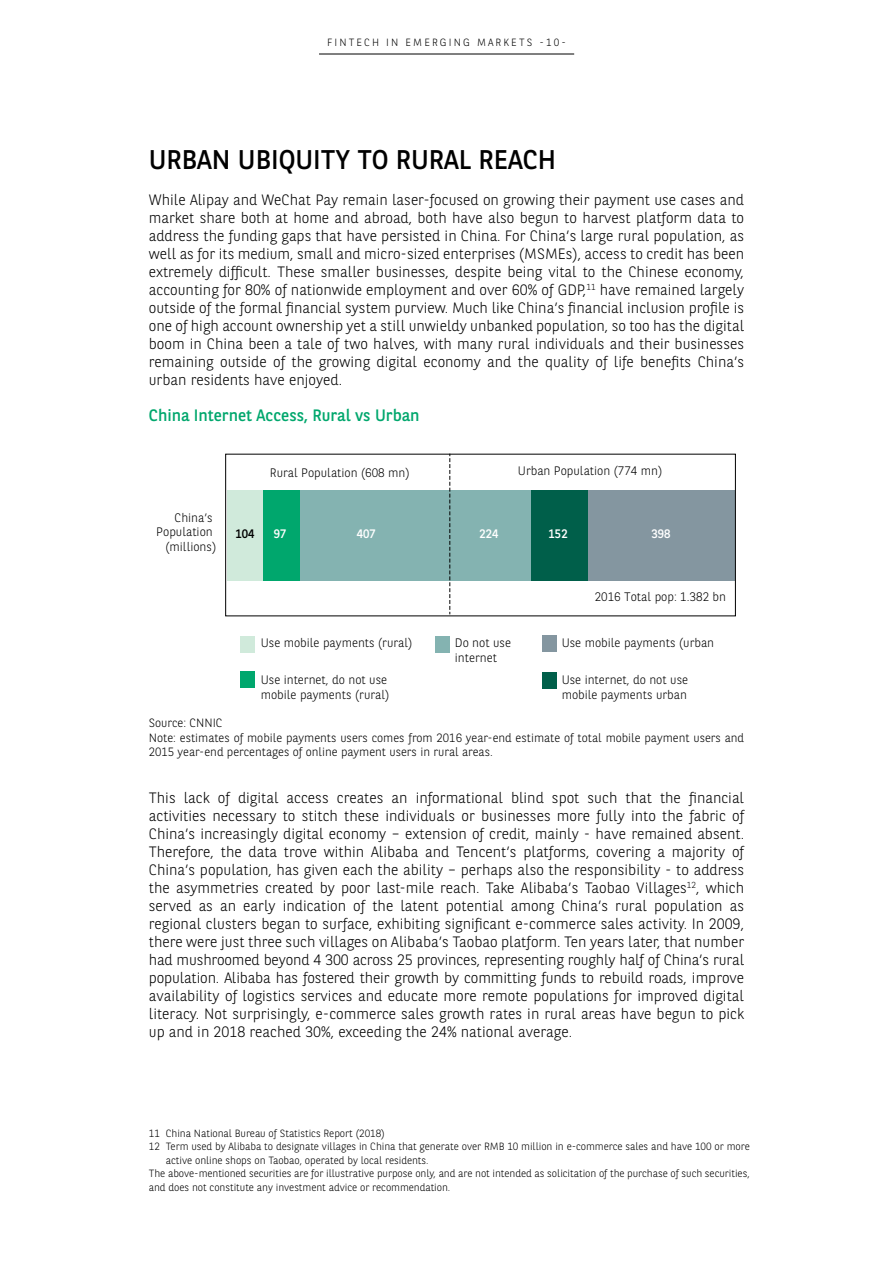
<style>
.page{position:relative;width:893px;height:1263px;background:#fff}
.page>*{position:absolute;margin:0;border:0;box-sizing:border-box;transform-origin:0 0}
.t1{font:27px "BNPP Sans";color:#000}
.t2{font:16.5px "BNPP Sans";color:#00a76d}
.t3{font:300 15px/18px "BNPP Sans";color:#000;text-align:justify}
.t4{font:300 12.3px/14.7px "BNPP Sans";color:#000}
.t5{font:12.3px "BNPP Sans";color:#fff}
.t6{font:12.3px "BNPP Sans";color:#000}
.t7{font:300 12px/14.4px "BNPP Sans";color:#000}
.t8{font:300 10.5px "BNPP Sans";letter-spacing:-.005em;color:#000}
.t9{font:300 10.5px "BNPP Sans";letter-spacing:.2em;color:#000}
</style>
<div class="page">
<hr style="left:319px;top:54px;width:255px;height:1px;background:#000">
<div style="left:227px;top:490px;width:37px;height:90px;background:#d0eadb"></div>
<div style="left:264px;top:490px;width:37px;height:90px;background:#00a76d"></div>
<div style="left:240px;top:636px;width:14px;height:16px;background:#d0eadb"></div>
<div style="left:240px;top:671px;width:14px;height:17px;background:#00a76d"></div>
<div style="left:300px;top:490px;width:232px;height:90px;background:#84b3b1"></div>
<div style="left:435px;top:636px;width:14px;height:16px;background:#84b3b1"></div>
<div style="left:531px;top:490px;width:57px;height:90px;background:#005f4a"></div>
<div style="left:542px;top:672px;width:15px;height:16px;background:#005f4a"></div>
<div style="left:588px;top:490px;width:147px;height:90px;background:#8496a0"></div>
<div style="left:542px;top:635px;width:15px;height:17px;background:#8496a0"></div>
<svg style="left:449px;top:454px;width:1px;height:160px"></svg>
<p class="t9" style="left:327px;top:36px;width:240px">FINTECH IN EMERGING MARKETS -10-</p>
<h1 class="t1" style="left:149px;top:141px;width:409px">URBAN UBIQUITY TO RURAL REACH</h1>
<p class="t3" style="left:149px;top:190px;width:597px">While Alipay and WeChat Pay remain laser-focused on growing their payment use cases and market share both at home and abroad, both have also begun to harvest platform data to address the funding gaps that have persisted in China. For China’s large rural population, as well as for its medium, small and micro-sized enterprises (MSMEs), access to credit has been extremely difficult. These smaller businesses, despite being vital to the Chinese economy, accounting for 80% of nationwide employment and over 60% of GDP,<sup>11</sup> have remained largely outside of the formal financial system purview. Much like China’s financial inclusion profile is one of high account ownership yet a still unwieldy unbanked population, so too has the digital boom in China been a tale of two halves, with many rural individuals and their businesses remaining outside of the growing digital economy and the quality of life benefits China’s urban residents have enjoyed.</p>
<p class="t2" style="left:149px;top:404px;width:272px">China Internet Access, Rural vs Urban</p>
<p class="t4" style="left:156px;top:509px;width:61px;text-align:right">China’s<br>Population (millions)</p>
<p class="t4" style="left:270px;top:465px;width:141px">Rural Population (608 mn)</p>
<p class="t4" style="left:518px;top:463px;width:146px">Urban Population (774 mn)</p>
<p class="t6" style="left:235px;top:526px;width:21px">104</p>
<p class="t5" style="left:274px;top:526px;width:14px">97</p>
<p class="t5" style="left:357px;top:526px;width:21px">407</p>
<p class="t5" style="left:479px;top:526px;width:21px">224</p>
<p class="t5" style="left:549px;top:526px;width:21px">152</p>
<p class="t5" style="left:651px;top:526px;width:21px">398</p>
<p class="t4" style="left:595px;top:588px;width:133px">2016 Total pop: 1.382 bn</p>
<p class="t4" style="left:455px;top:635px;width:58px">Do not use internet</p>
<p class="t4" style="left:562px;top:635px;width:154px">Use mobile payments (urban</p>
<p class="t4" style="left:562px;top:672px;width:128px">Use internet, do not use mobile payments urban</p>
<p class="t7" style="left:149px;top:715px;width:597px">Source: CNNIC<br>Note: estimates of mobile payments users comes from 2016 year-end estimate of total mobile payment users and<br>2015 year-end percentages of online payment users in rural areas.</p>
<p class="t3" style="left:149px;top:788px;width:597px">This lack of digital access creates an informational blind spot such that the financial activities necessary to stitch these individuals or businesses more fully into the fabric of China’s increasingly digital economy – extension of credit, mainly - have remained absent.<br>Therefore, the data trove within Alibaba and Tencent’s platforms, covering a majority of China’s population, has given each the ability – perhaps also the responsibility - to address the asymmetries created by poor last-mile reach. Take Alibaba’s Taobao Villages<sup>12</sup>, which served as an early indication of the latent potential among China’s rural population as regional clusters began to surface, exhibiting significant e-commerce sales activity. In 2009, there were just three such villages on Alibaba’s Taobao platform. Ten years later, that number had mushroomed beyond 4 300 across 25 provinces, representing roughly half of China’s rural population. Alibaba has fostered their growth by committing funds to rebuild roads, improve availability of logistics services and educate more remote populations for improved digital literacy. Not surprisingly, e-commerce sales growth rates in rural areas have begun to pick up and in 2018 reached 30%, exceeding the 24% national average.</p>
<p class="t4" style="left:261px;top:635px;width:153px">Use mobile payments (rural)</p>
<p class="t4" style="left:261px;top:672px;width:130px">Use internet, do not use mobile payments (rural)</p>
<p class="t8" style="left:149px;top:1126px;width:238px">11 China National Bureau of Statistics Report (2018)</p>
<p class="t8" style="left:149px;top:1139px;width:602px">12 Term used by Alibaba to designate villages in China that generate over RMB 10 million in e-commerce sales and have 100 or more</p>
<p class="t8" style="left:166px;top:1153px;width:264px">active online shops on Taobao, operated by local residents.</p>
<p class="t8" style="left:149px;top:1166px;width:602px">The above-mentioned securities are for illustrative purpose only, and are not intended as solicitation of the purchase of such securities,</p>
<p class="t8" style="left:149px;top:1180px;width:303px">and does not constitute any investment advice or recommendation.</p>
</div>
